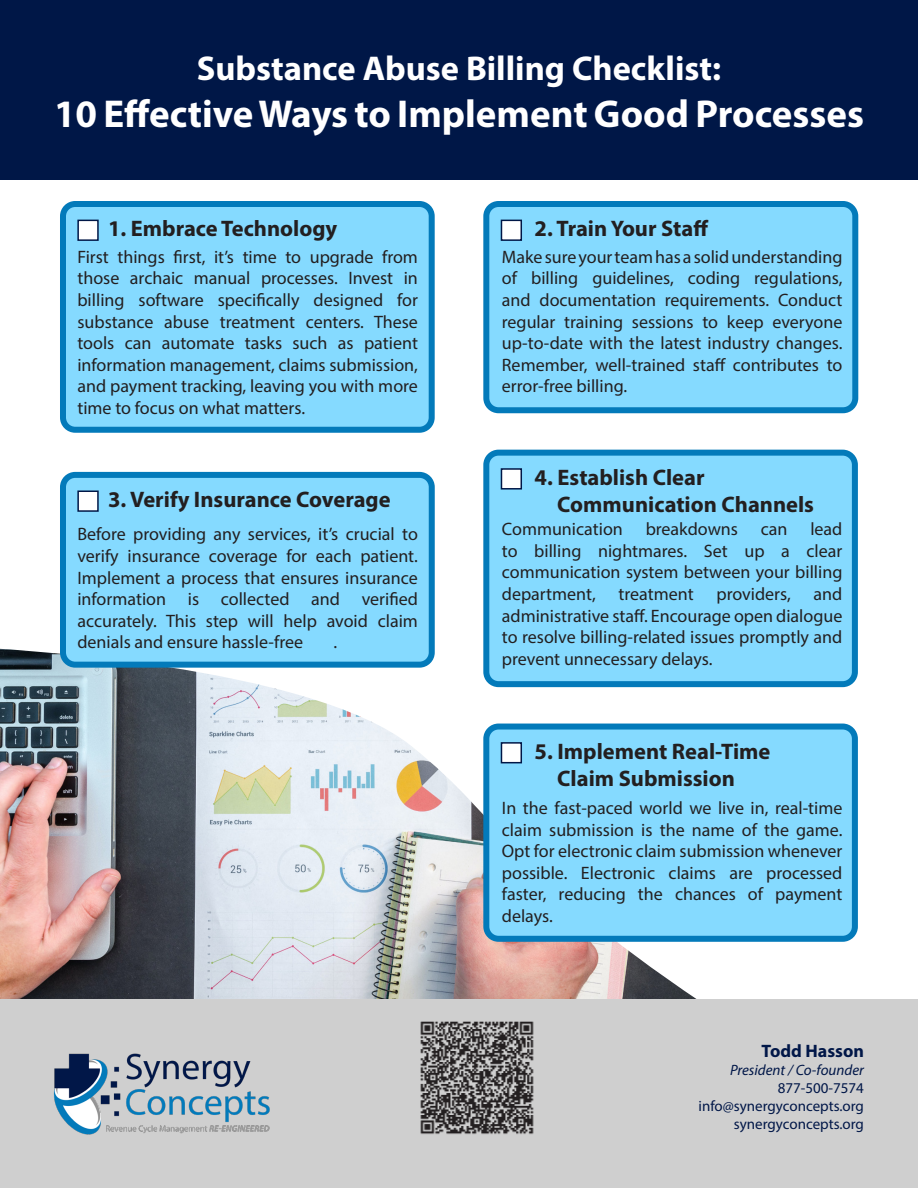
<style>
.page{position:relative;width:918px;height:1188px;background:#fff}
.page>*{position:absolute;margin:0;border:0;box-sizing:border-box;transform-origin:0 0}
.t1{font:700 39px "Myriad Pro";color:#fff}
.t2{font:700 34.5px "Myriad Pro";color:#fff}
.t3{font:700 22.5px "Myriad Pro";color:#231f20}
.t4{font:18px/21.6px "Myriad Pro";color:#231f20;text-align:justify}
.t5{font:700 18px "Myriad Pro";color:#011748}
.t6{font:15px "Myriad Pro";color:#011748}
.t7{font:italic 15px "Myriad Pro";color:#011748}
</style>
<div class="page">
<img style="left:0;top:649px;width:702px;height:350px">
<div style="left:63px;top:204px;width:369px;height:226px;background:#85daff;border-radius:12px"></div>
<div style="left:60px;top:201px;width:375px;height:232px;border:6px solid #037aba;border-radius:12px"></div>
<div style="left:77px;top:220px;width:22px;height:21px;background:#fff;border:2px solid #001747"></div>
<div style="left:486px;top:204px;width:369px;height:206px;background:#85daff;border-radius:12px"></div>
<div style="left:483px;top:201px;width:375px;height:212px;border:6px solid #037aba;border-radius:12px"></div>
<div style="left:501px;top:220px;width:21px;height:21px;background:#fff;border:2px solid #001747"></div>
<div style="left:63px;top:475px;width:369px;height:190px;background:#85daff;border-radius:12px"></div>
<div style="left:60px;top:472px;width:375px;height:196px;border:6px solid #037aba;border-radius:12px"></div>
<div style="left:77px;top:490px;width:22px;height:22px;background:#fff;border:2px solid #001747"></div>
<div style="left:486px;top:453px;width:369px;height:231px;background:#85daff;border-radius:12px"></div>
<div style="left:483px;top:450px;width:375px;height:237px;border:6px solid #037aba;border-radius:12px"></div>
<div style="left:501px;top:468px;width:21px;height:22px;background:#fff;border:2px solid #001747"></div>
<div style="left:486px;top:727px;width:369px;height:212px;background:#85daff;border-radius:12px"></div>
<div style="left:483px;top:724px;width:375px;height:218px;border:6px solid #037aba;border-radius:12px"></div>
<div style="left:501px;top:742px;width:21px;height:21px;background:#fff;border:2px solid #001747"></div>
<div style="left:0;top:0;width:918px;height:180px;background:#001747"></div>
<div style="left:0;top:999px;width:918px;height:189px;background:#cfcfcf"></div>
<img style="left:54px;top:1053px;width:216px;height:82px">
<img style="left:420px;top:1021px;width:114px;height:113px">
<p class="t2" style="left:197px;top:46px;width:526px">Substance Abuse Billing Checklist:</p>
<p class="t1" style="left:54px;top:88px;width:811px">10 Effective Ways to Implement Good Processes</p>
<p class="t3" style="left:108px;top:214px;width:231px">1. Embrace Technology</p>
<p class="t4" style="left:77px;top:246px;width:342px">First things first, it’s time to upgrade from those archaic manual processes. Invest in billing software specifically designed for substance abuse treatment centers. These tools can automate tasks such as patient information management, claims submission, and payment tracking, leaving you with more time to focus on what matters.</p>
<p class="t3" style="left:108px;top:485px;width:284px">3. Verify Insurance Coverage</p>
<p class="t4" style="left:77px;top:523px;width:342px">Before providing any services, it’s crucial to verify insurance coverage for each patient.<br>Implement a process that ensures insurance information is collected and verified accurately. This step will help avoid claim denials and ensure hassle-free</p>
<p class="t4" style="left:334px;top:631px;width:5px">.</p>
<p class="t3" style="left:535px;top:214px;width:175px">2. Train Your Staff</p>
<p class="t4" style="left:502px;top:246px;width:342px">Make sure your team has a solid understanding of billing guidelines, coding regulations, and documentation requirements. Conduct regular training sessions to keep everyone up-to-date with the latest industry changes.<br>Remember, well-trained staff contributes to error-free billing.</p>
<p class="t3" style="left:535px;top:463px;width:172px">4. Establish Clear</p>
<p class="t3" style="left:557px;top:490px;width:258px">Communication Channels</p>
<p class="t4" style="left:502px;top:518px;width:342px;text-indent:308px">lead to billing nightmares. Set up a clear communication system between your billing department,</p>
<p class="t4" style="left:502px;top:518px;width:122px">Communication</p>
<p class="t4" style="left:646px;top:518px;width:94px">breakdowns</p>
<p class="t4" style="left:761px;top:518px;width:28px">can</p>
<p class="t4" style="left:502px;top:583px;width:342px;text-indent:312px">and administrative staff. Encourage open dialogue to resolve billing-related issues promptly and prevent unnecessary delays.</p>
<p class="t4" style="left:619px;top:583px;width:77px">treatment</p>
<p class="t4" style="left:717px;top:583px;width:76px">providers,</p>
<p class="t3" style="left:535px;top:737px;width:237px">5. Implement Real-Time</p>
<p class="t3" style="left:557px;top:764px;width:179px">Claim Submission</p>
<p class="t4" style="left:502px;top:797px;width:342px">In the fast-paced world we live in, real-time claim submission is the name of the game.<br>Opt for electronic claim submission whenever possible. Electronic claims are processed faster, reducing the chances of payment delays.</p>
<p class="t5" style="left:762px;top:1039px;width:104px">Todd Hasson</p>
<p class="t7" style="left:730px;top:1060px;width:135px">President / Co-founder</p>
<p class="t6" style="left:778px;top:1078px;width:88px">877-500-7574</p>
<p class="t6" style="left:699px;top:1096px;width:167px">info@synergyconcepts.org</p>
<p class="t6" style="left:734px;top:1114px;width:132px">synergyconcepts.org</p>
</div>
